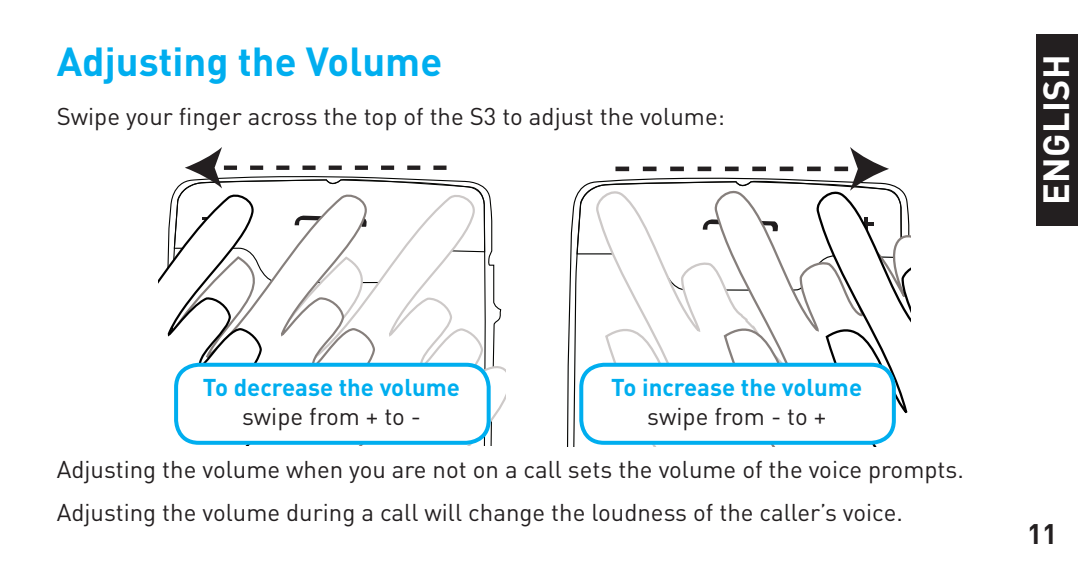
<style>
.page{position:relative;width:1078px;height:567px;background:#fff}
.page>*{position:absolute;margin:0;border:0;box-sizing:border-box;transform-origin:0 0}
.t1{font:700 40px "DINOT";color:#00aeef}
.t2{font:700 36px "DINOT";letter-spacing:.01em;color:#fff}
.t3{font:700 28px "DINOT";color:#231f20}
.t4{font:24px "DINOT";color:#231f20}
.t5{font:700 24px "DINOT";color:#00aeef}
</style>
<div class="page">
<div style="left:1035px;top:34px;width:42px;height:192px;background:#231f20"></div>
<svg style="left:174px;top:180px;width:311px;height:11px"></svg>
<svg style="left:185px;top:147px;width:261px;height:41px"></svg>
<svg style="left:405px;top:191px;width:101px;height:255px"></svg>
<svg style="left:292px;top:194px;width:113px;height:252px"></svg>
<svg style="left:159px;top:191px;width:133px;height:255px"></svg>
<div style="left:176px;top:365px;width:312px;height:78px;background:#fff;border-radius:23px"></div>
<div style="left:174px;top:363px;width:316px;height:82px;border:4px solid #00aeef;border-radius:23px"></div>
<svg style="left:567px;top:220px;width:5px;height:226px"></svg>
<svg style="left:572px;top:198px;width:22px;height:248px"></svg>
<svg style="left:575px;top:180px;width:31px;height:111px"></svg>
<svg style="left:594px;top:183px;width:12px;height:180px"></svg>
<svg style="left:606px;top:147px;width:284px;height:299px"></svg>
<svg style="left:815px;top:184px;width:94px;height:262px"></svg>
<div style="left:581px;top:365px;width:312px;height:78px;background:#fff;border-radius:23px"></div>
<div style="left:579px;top:363px;width:316px;height:82px;border:4px solid #00aeef;border-radius:23px"></div>
<h1 class="t1" style="left:57px;top:34px;width:387px">Adjusting the Volume</h1>
<p class="t4" style="left:57px;top:100px;width:669px">Swipe your finger across the top of the S3 to adjust the volume:</p>
<h2 class="t2" style="left:1031px;top:205px;width:152px;rotate:-90deg">ENGLISH</h2>
<p class="t5" style="left:203px;top:371px;width:258px">To decrease the volume</p>
<p class="t4" style="left:242px;top:400px;width:180px">swipe from + to -</p>
<p class="t5" style="left:611px;top:371px;width:252px">To increase the volume</p>
<p class="t4" style="left:647px;top:400px;width:180px">swipe from - to +</p>
<p class="t4" style="left:57px;top:453px;width:908px">Adjusting the volume when you are not on a call sets the volume of the voice prompts.</p>
<p class="t4" style="left:57px;top:496px;width:847px">Adjusting the volume during a call will change the loudness of the caller’s voice.</p>
<p class="t3" style="left:1026px;top:514px;width:32px">11</p>
</div>
